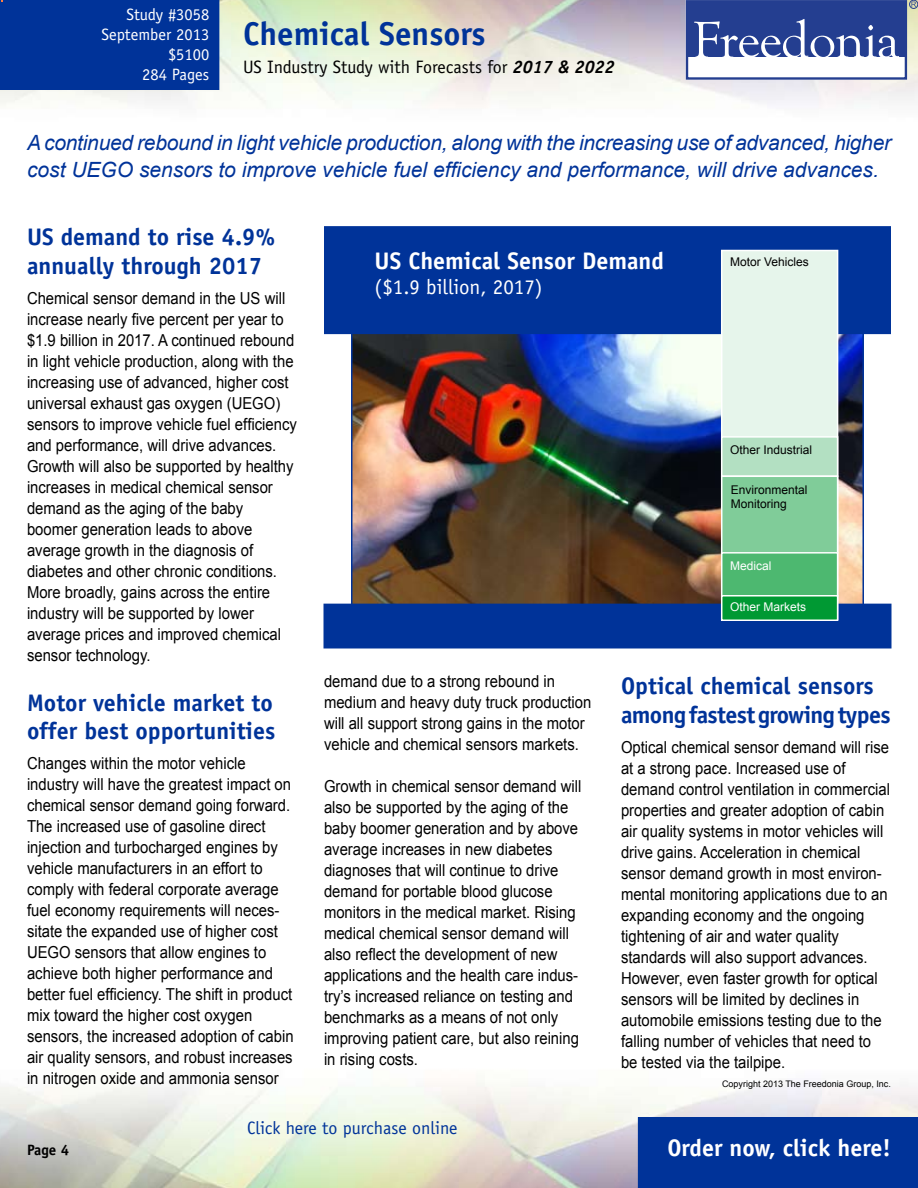
<style>
.page{position:relative;width:918px;height:1188px;background:#fff}
.page>*{position:absolute;margin:0;border:0;box-sizing:border-box;transform-origin:0 0}
.t1{font:700 33px "Officina Sans";color:#039}
.t2{font:700 24px/28.8px "Officina Sans";color:#039}
.t3{font:700 24px/28.8px "Officina Sans";letter-spacing:-.025em;color:#039}
.t4{font:700 24px "Officina Sans";color:#fff}
.t5{font:italic 21px/27px "Arial";letter-spacing:-.01em;color:#039}
.t6{font:21px "Officina Sans";color:#fff}
.t7{font:18px "Officina Sans";color:#000}
.t8{font:18px "Officina Sans";color:#039}
.t9{font:16.5px/21px "Arial";color:#000;scale:.9 1}
.t10{font:16.5px/19.8px "Officina Sans";color:#fff;text-align:right}
.t11{font:700 15px "Officina Sans";color:#000}
.t12{font:12px/14.2px "Arial";color:#000}
.t13{font:12px "Arial";color:#fff}
.t14{font:9px "Arial";color:#000}
.s1{font-weight:700;font-style:italic}
</style>
<div class="page">
<div style="left:638px;top:1117px;width:280px;height:71px;background:#039"></div>
<div style="left:686px;top:0;width:221px;height:80px;border:2px solid #243e90"></div>
<div style="left:687px;top:1px;width:218px;height:56px;background:#243e90"></div>
<svg style="left:694px;top:19px;width:205px;height:38px"></svg>
<div style="left:909px;top:0;width:9px;height:9px;border:1px solid #243e90;border-radius:50%"></div>
<svg style="left:911px;top:2px;width:5px;height:5px"></svg>
<img style="left:354px;top:335px;width:507px;height:269px">
<div style="left:325px;top:227px;width:565px;height:106px;background:#039"></div>
<div style="left:324px;top:226px;width:567px;height:108px;border:2px solid #039"></div>
<div style="left:0;top:0;width:219px;height:90px;background:#039"></div>
<div style="left:324px;top:604px;width:567px;height:44px;background:#039"></div>
<div style="left:722px;top:250px;width:116px;height:369px;background:#e6f5eb"></div>
<div style="left:721px;top:250px;width:117px;height:370px;border:2px solid #fff"></div>
<div style="left:722px;top:437px;width:116px;height:39px;background:#b3e0c2"></div>
<div style="left:721px;top:436px;width:117px;height:41px;border:2px solid #fff"></div>
<div style="left:722px;top:476px;width:116px;height:77px;background:#80cc99"></div>
<div style="left:721px;top:476px;width:117px;height:78px;border:2px solid #fff"></div>
<div style="left:722px;top:553px;width:116px;height:43px;background:#4db870"></div>
<div style="left:721px;top:552px;width:117px;height:45px;border:2px solid #fff"></div>
<div style="left:722px;top:596px;width:116px;height:24px;background:#093"></div>
<div style="left:721px;top:595px;width:117px;height:26px;border:2px solid #fff"></div>
<p class="t10" style="left:101px;top:5px;width:109px">Study #3058<br>September 2013 $5100<br>284 Pages</p>
<h1 class="t1" style="left:243px;top:13px;width:244px">Chemical Sensors</h1>
<p class="t7" style="left:243px;top:57px;width:373px">US Industry Study with Forecasts for <span class="s1">2017 &amp; 2022</span></p>
<p class="t5" style="left:27px;top:130px;width:866px">A continued rebound in light vehicle production, along with the increasing use of advanced, higher cost UEGO sensors to improve vehicle fuel efficiency and performance, will drive advances.</p>
<h2 class="t2" style="left:27px;top:222px;width:250px">US demand to rise 4.9% annually through 2017</h2>
<p class="t9" style="left:27px;top:288px;width:301px">Chemical sensor demand in the US will increase nearly five percent per year to $1.9 billion in 2017. A continued rebound in light vehicle production, along with the increasing use of advanced, higher cost universal exhaust gas oxygen (UEGO) sensors to improve vehicle fuel efficiency and performance, will drive advances.<br>Growth will also be supported by healthy increases in medical chemical sensor demand as the aging of the baby boomer generation leads to above average growth in the diagnosis of diabetes and other chronic conditions.<br>More broadly, gains across the entire industry will be supported by lower average prices and improved chemical sensor technology.</p>
<h2 class="t2" style="left:27px;top:688px;width:250px">Motor vehicle market to offer best opportunities</h2>
<p class="t9" style="left:27px;top:753px;width:298px">Changes within the motor vehicle industry will have the greatest impact on chemical sensor demand going forward.<br>The increased use of gasoline direct injection and turbocharged engines by vehicle manufacturers in an effort to comply with federal corporate average fuel economy requirements will neces&shy;sitate the expanded use of higher cost UEGO sensors that allow engines to achieve both higher performance and better fuel efficiency. The shift in product mix toward the higher cost oxygen sensors, the increased adoption of cabin air quality sensors, and robust increases in nitrogen oxide and ammonia sensor</p>
<h2 class="t4" style="left:375px;top:245px;width:291px">US Chemical Sensor Demand</h2>
<p class="t6" style="left:375px;top:274px;width:169px">($1.9 billion, 2017)</p>
<p class="t12" style="left:730px;top:254px;width:80px">Motor Vehicles</p>
<p class="t12" style="left:730px;top:443px;width:84px">Other Industrial</p>
<p class="t12" style="left:731px;top:483px;width:78px">Environmental<br>Monitoring</p>
<p class="t13" style="left:730px;top:558px;width:43px">Medical</p>
<p class="t13" style="left:730px;top:599px;width:78px">Other Markets</p>
<p class="t9" style="left:324px;top:671px;width:299px">demand due to a strong rebound in medium and heavy duty truck production will all support strong gains in the motor vehicle and chemical sensors markets.</p>
<p class="t9" style="left:324px;top:776px;width:288px">Growth in chemical sensor demand will also be supported by the aging of the baby boomer generation and by above average increases in new diabetes diagnoses that will continue to drive demand for portable blood glucose monitors in the medical market. Rising medical chemical sensor demand will also reflect the development of new applications and the health care indus&shy;try’s increased reliance on testing and benchmarks as a means of not only improving patient care, but also reining in rising costs.</p>
<h2 class="t3" style="left:621px;top:671px;width:271px">Optical chemical sensors among fastest growing types</h2>
<p class="t9" style="left:621px;top:737px;width:300px">Optical chemical sensor demand will rise at a strong pace. Increased use of demand control ventilation in commercial properties and greater adoption of cabin air quality systems in motor vehicles will drive gains. Acceleration in chemical sensor demand growth in most environ&shy;mental monitoring applications due to an expanding economy and the ongoing tightening of air and water quality standards will also support advances.<br>However, even faster growth for optical sensors will be limited by declines in automobile emissions testing due to the falling number of vehicles that need to be tested via the tailpipe.</p>
<p class="t14" style="left:722px;top:1078px;width:170px">Copyright 2013 The Freedonia Group, Inc.</p>
<p class="t8" style="left:247px;top:1117px;width:212px">Click here to purchase online</p>
<p class="t11" style="left:27px;top:1140px;width:31px">Page</p>
<h2 class="t4" style="left:667px;top:1133px;width:225px">Order now, click here!</h2>
</div>
